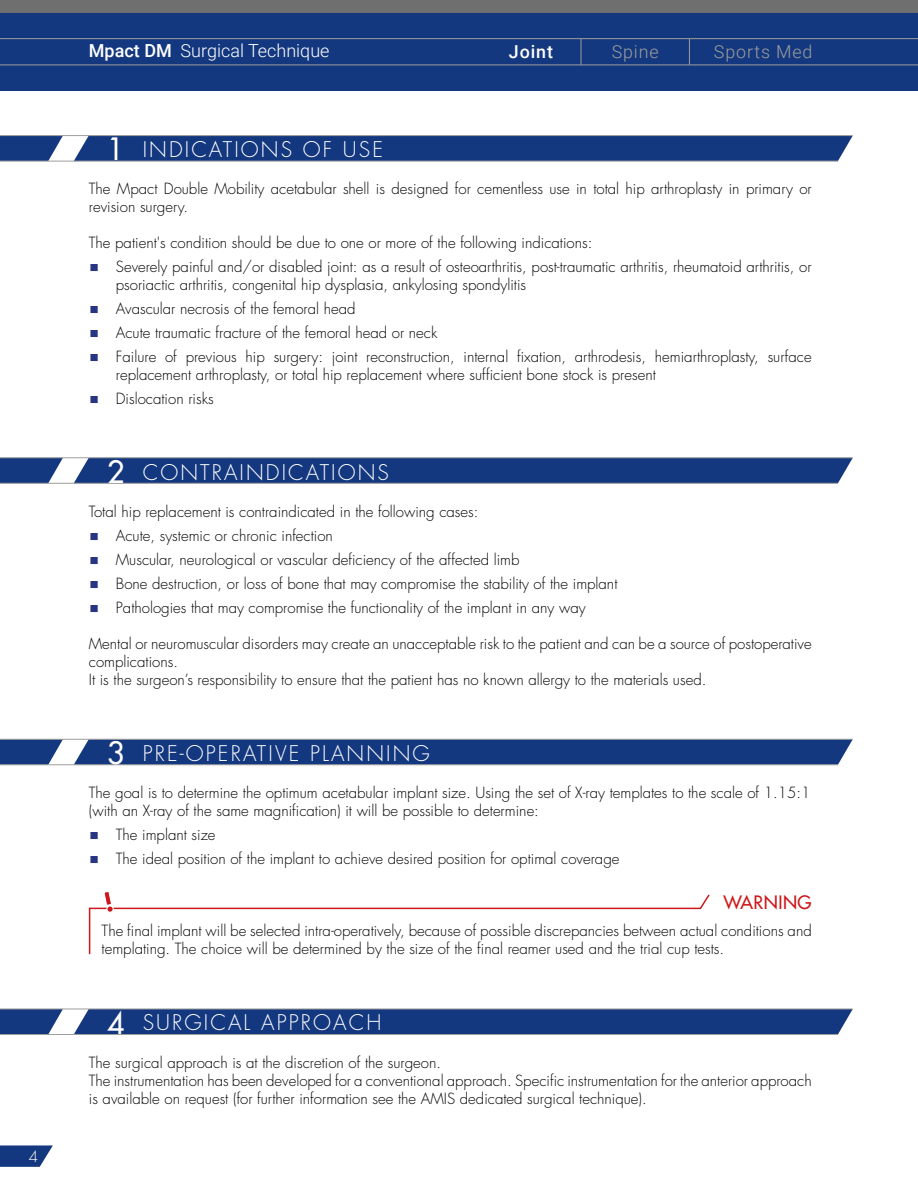
<style>
.page{position:relative;width:918px;height:1188px;background:#fff}
.page>*{position:absolute;margin:0;border:0;box-sizing:border-box;transform-origin:0 0}
.t1{font:300 21px "Futura Std";letter-spacing:.1em;color:#fff}
.t2{font:300 18px "Roboto";color:#fff}
.t3{font:500 18px "Futura Std";letter-spacing:.025em;color:#cd171a}
.t4{font:300 17.85px "Roboto";letter-spacing:.05em;color:#9d9d9c}
.t5{font:500 17.85px "Roboto";letter-spacing:.05em;color:#fff}
.t6{font:300 15px/24px "Futura Std";color:#000}
.t7{font:300 15px "Futura Std";color:#fff}
.s1{font-weight:500}
.s2{font-weight:500;font-size:30px}
</style>
<div class="page">
<svg style="left:0;top:1145px;width:53px;height:22px"></svg>
<div style="left:0;top:13px;width:918px;height:78px;background:#14387f"></div>
<div style="left:0;top:0;width:918px;height:13px;background:#706f6f"></div>
<hr style="left:0;top:38px;width:918px;height:1px;background:#9d9d9c">
<hr style="left:0;top:65px;width:918px;height:1px;background:#9d9d9c">
<svg style="left:581px;top:39px;width:1px;height:26px"></svg>
<svg style="left:689px;top:39px;width:1px;height:26px"></svg>
<svg style="left:74px;top:136px;width:779px;height:25px;background:#1b3d81"></svg>
<svg style="left:0;top:136px;width:63px;height:25px;background:#31508e"></svg>
<hr style="left:0;top:135px;width:853px;height:1px;background:#9d9d9c">
<hr style="left:0;top:161px;width:838px;height:1px;background:#9d9d9c">
<div style="left:74px;top:1010px;width:778px;height:24px;background:#14387f"></div>
<svg style="left:0;top:1010px;width:63px;height:24px;background:#304f8e"></svg>
<hr style="left:0;top:1009px;width:853px;height:1px;background:#9d9d9c">
<hr style="left:0;top:1034px;width:838px;height:1px;background:#9d9d9c">
<svg style="left:74px;top:458px;width:779px;height:25px;background:#1b3d81"></svg>
<svg style="left:0;top:458px;width:63px;height:25px;background:#31508e"></svg>
<hr style="left:0;top:457px;width:853px;height:1px;background:#9d9d9c">
<hr style="left:0;top:483px;width:838px;height:1px;background:#9d9d9c">
<div style="left:74px;top:740px;width:779px;height:25px;background:#14387f"></div>
<svg style="left:0;top:740px;width:63px;height:24px;background:#2f4f8e"></svg>
<hr style="left:0;top:739px;width:853px;height:1px;background:#9d9d9c">
<hr style="left:0;top:764px;width:838px;height:1px;background:#9d9d9c">
<svg style="left:88px;top:891px;width:622px;height:64px"></svg>
<p class="t7" style="left:29px;top:1148px;width:11px">4</p>
<p class="t2" style="left:89px;top:38px;width:242px"><span class="s1">Mpact DM</span> Surgical Technique</p>
<p class="t5" style="left:509px;top:40px;width:46px">Joint</p>
<p class="t4" style="left:612px;top:40px;width:49px">Spine</p>
<p class="t4" style="left:714px;top:40px;width:100px">Sports Med</p>
<h1 class="t1" style="left:107px;top:136px;width:277px"><span class="s2">1</span> INDICATIONS OF USE</h1>
<p class="t6" style="left:89px;top:180px;width:724px;line-height:18px">The Mpact Double Mobility acetabular shell is designed for cementless use in total hip arthroplasty in primary or revision surgery.</p>
<p class="t6" style="left:116px;top:231px;width:697px;text-indent:-27px">The patient's condition should be due to one or more of the following indications:<br>Severely painful and/or disabled joint: as a result of osteoarthritis, post-traumatic arthritis, rheumatoid arthritis, or</p>
<p class="t6" style="left:116px;top:273px;width:697px">psoriactic arthritis, congenital hip dysplasia, ankylosing spondylitis<br>Avascular necrosis of the femoral head<br>Acute traumatic fracture of the femoral head or neck<br>Failure of previous hip surgery: joint reconstruction, internal fixation, arthrodesis, hemiarthroplasty, surface</p>
<p class="t6" style="left:116px;top:363px;width:541px">replacement arthroplasty, or total hip replacement where sufficient bone stock is present<br>Dislocation risks</p>
<h1 class="t1" style="left:107px;top:459px;width:283px"><span class="s2">2</span> CONTRAINDICATIONS</h1>
<p class="t6" style="left:116px;top:500px;width:503px;text-indent:-27px">Total hip replacement is contraindicated in the following cases:<br>Acute, systemic or chronic infection<br>Muscular, neurological or vascular deficiency of the affected limb<br>Bone destruction, or loss of bone that may compromise the stability of the implant Pathologies that may compromise the functionality of the implant in any way</p>
<p class="t6" style="left:89px;top:635px;width:724px;line-height:18px">Mental or neuromuscular disorders may create an unacceptable risk to the patient and can be a source of postoperative complications.<br>It is the surgeon’s responsibility to ensure that the patient has no known allergy to the materials used.</p>
<h1 class="t1" style="left:107px;top:740px;width:324px"><span class="s2">3</span> PRE-OPERATIVE PLANNING</h1>
<p class="t6" style="left:89px;top:784px;width:723px;line-height:18px">The goal is to determine the optimum acetabular implant size. Using the set of X-ray templates to the scale of 1.15:1 (with an X-ray of the same magnification) it will be possible to determine:</p>
<p class="t6" style="left:116px;top:823px;width:505px">The implant size<br>The ideal position of the implant to achieve desired position for optimal coverage</p>
<p class="t3" style="left:723px;top:891px;width:90px">WARNING</p>
<p class="t6" style="left:102px;top:922px;width:712px;line-height:18px">The final implant will be selected intra-operatively, because of possible discrepancies between actual conditions and templating. The choice will be determined by the size of the final reamer used and the trial cup tests.</p>
<h1 class="t1" style="left:107px;top:1010px;width:276px"><span class="s2">4</span> SURGICAL APPROACH</h1>
<p class="t6" style="left:89px;top:1054px;width:724px;line-height:18px">The surgical approach is at the discretion of the surgeon.<br>The instrumentation has been developed for a conventional approach. Specific instrumentation for the anterior approach is available on request (for further information see the AMIS dedicated surgical technique).</p>
</div>
